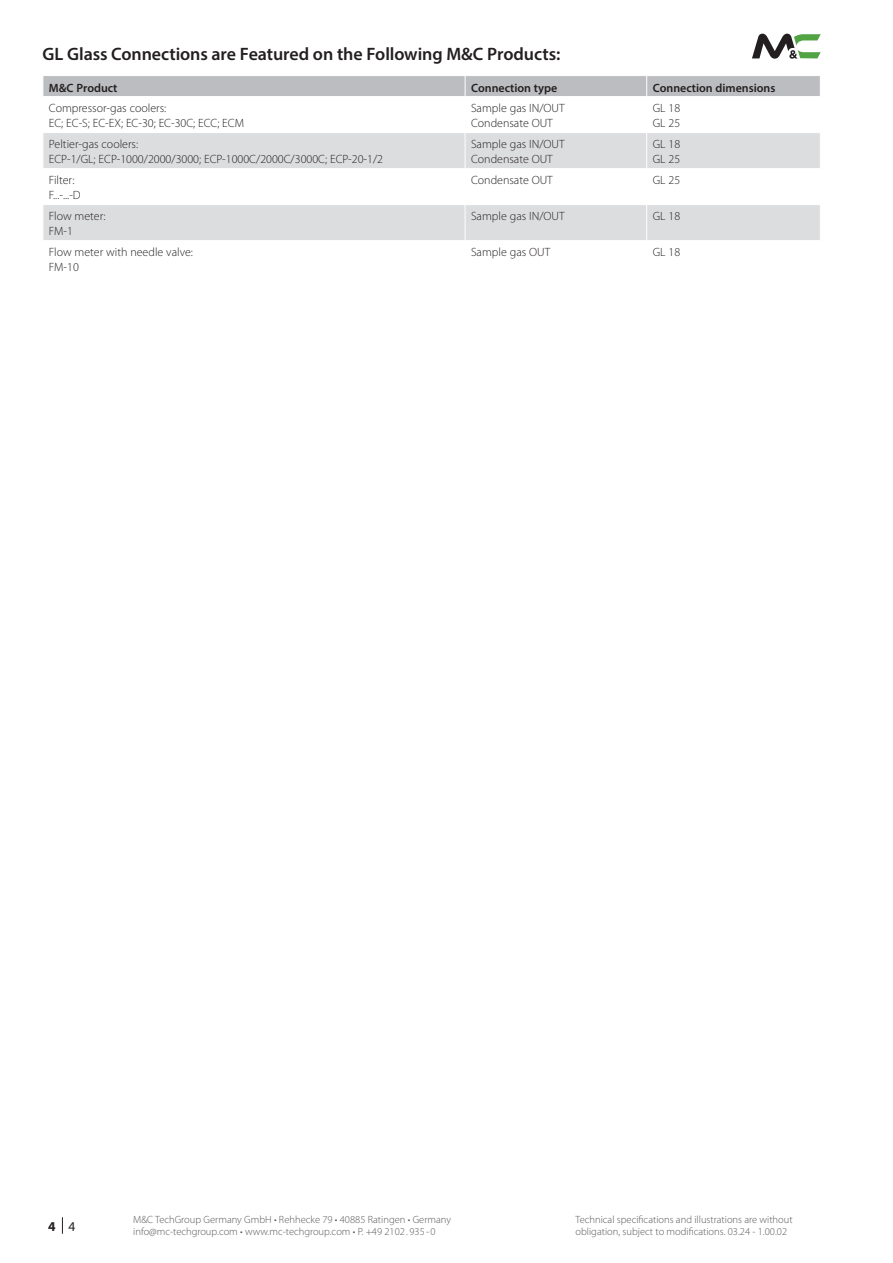
<style>
.page{position:relative;width:893px;height:1263px;background:#fff}
.page>*{position:absolute;margin:0;border:0;box-sizing:border-box;transform-origin:0 0}
._2_-_1_Body_HL{font:600 18px "Myriad Pro";letter-spacing:-.005em;color:#231f20}
.t1{font:700 13.5px "Myriad Pro";color:#231f20}
._2_-_1_Table_Item{font:300 12px "Myriad Pro";color:#231f20}
._2_-_1_Table_Item-2{font:600 12px "Myriad Pro";color:#231f20}
._1_-_4_Footer{font:300 10.5px/12px "Myriad Pro";color:#57585a}
.s1{font-weight:400}
</style>
<div class="page">
<svg style="left:62px;top:1217px;width:1px;height:16px"></svg>
<svg style="left:752px;top:34px;width:69px;height:25px"></svg>
<svg style="left:44px;top:133px;width:776px;height:107px;fill:#dcdddf"></svg>
<div style="left:43px;top:76px;width:777px;height:20px;background:#bcbdc0"></div>
<hr style="left:465px;top:133px;width:1px;height:35px;background:#fff">
<hr style="left:646px;top:133px;width:1px;height:35px;background:#fff">
<hr style="left:43px;top:168px;width:422px;height:1px;background:#fff">
<hr style="left:465px;top:168px;width:182px;height:1px;background:#fff">
<hr style="left:465px;top:169px;width:1px;height:35px;background:#fff">
<hr style="left:647px;top:168px;width:174px;height:1px;background:#fff">
<hr style="left:646px;top:169px;width:1px;height:35px;background:#fff">
<hr style="left:43px;top:204px;width:422px;height:1px;background:#fff">
<hr style="left:465px;top:204px;width:182px;height:1px;background:#fff">
<hr style="left:465px;top:205px;width:1px;height:35px;background:#fff">
<hr style="left:647px;top:204px;width:174px;height:1px;background:#fff">
<hr style="left:646px;top:205px;width:1px;height:35px;background:#fff">
<p class="_2_-_1_Body_HL" style="left:43px;top:42px;width:519px">GL Glass Connections are Featured on the Following M&amp;C Products:</p>
<p class="_2_-_1_Table_Item-2" style="left:49px;top:80px;width:70px">M&amp;C Product</p>
<p class="_2_-_1_Table_Item-2" style="left:471px;top:80px;width:88px">Connection type</p>
<p class="_2_-_1_Table_Item-2" style="left:653px;top:80px;width:124px">Connection dimensions</p>
<p class="_2_-_1_Table_Item" style="left:49px;top:100px;width:119px">Compressor-gas coolers:</p>
<p class="_2_-_1_Table_Item" style="left:49px;top:115px;width:197px">EC; EC-S; EC-EX; EC-30; EC-30C; ECC; ECM</p>
<p class="_2_-_1_Table_Item" style="left:471px;top:100px;width:95px">Sample gas IN/OUT</p>
<p class="_2_-_1_Table_Item" style="left:471px;top:115px;width:83px">Condensate OUT</p>
<p class="_2_-_1_Table_Item" style="left:653px;top:100px;width:29px">GL 18</p>
<p class="_2_-_1_Table_Item" style="left:653px;top:115px;width:29px">GL 25</p>
<p class="_2_-_1_Table_Item" style="left:49px;top:136px;width:91px">Peltier-gas coolers:</p>
<p class="_2_-_1_Table_Item" style="left:49px;top:151px;width:336px">ECP-1/GL; ECP-1000/2000/3000; ECP-1000C/2000C/3000C; ECP-20-1/2</p>
<p class="_2_-_1_Table_Item" style="left:471px;top:136px;width:95px">Sample gas IN/OUT</p>
<p class="_2_-_1_Table_Item" style="left:471px;top:151px;width:83px">Condensate OUT</p>
<p class="_2_-_1_Table_Item" style="left:653px;top:136px;width:29px">GL 18</p>
<p class="_2_-_1_Table_Item" style="left:653px;top:151px;width:29px">GL 25</p>
<p class="_2_-_1_Table_Item" style="left:49px;top:172px;width:27px">Filter:</p>
<p class="_2_-_1_Table_Item" style="left:49px;top:187px;width:33px">F...-...-D</p>
<p class="_2_-_1_Table_Item" style="left:471px;top:172px;width:83px">Condensate OUT</p>
<p class="_2_-_1_Table_Item" style="left:653px;top:172px;width:29px">GL 25</p>
<p class="_2_-_1_Table_Item" style="left:49px;top:208px;width:58px">Flow meter:</p>
<p class="_2_-_1_Table_Item" style="left:49px;top:223px;width:26px">FM-1</p>
<p class="_2_-_1_Table_Item" style="left:471px;top:208px;width:95px">Sample gas IN/OUT</p>
<p class="_2_-_1_Table_Item" style="left:653px;top:208px;width:29px">GL 18</p>
<p class="_2_-_1_Table_Item" style="left:49px;top:244px;width:146px">Flow meter with needle valve:</p>
<p class="_2_-_1_Table_Item" style="left:49px;top:259px;width:32px">FM-10</p>
<p class="_2_-_1_Table_Item" style="left:471px;top:244px;width:81px">Sample gas OUT</p>
<p class="_2_-_1_Table_Item" style="left:653px;top:244px;width:29px">GL 18</p>
<p class="t1" style="left:48px;top:1217px;width:29px">4 <span class="s1">4</span></p>
<p class="_1_-_4_Footer" style="left:575px;top:1213px;width:219px">Technical specifications and illustrations are without obligation, subject to modifications. 03.24 - 1.00.02</p>
<p class="_1_-_4_Footer" style="left:133px;top:1213px;width:319px">M&amp;C TechGroup Germany GmbH • Rehhecke 79 • 40885 Ratingen • Germany info@mc-techgroup.com • www.mc-techgroup.com • P. +49 2102 . 935 - 0</p>
</div>
